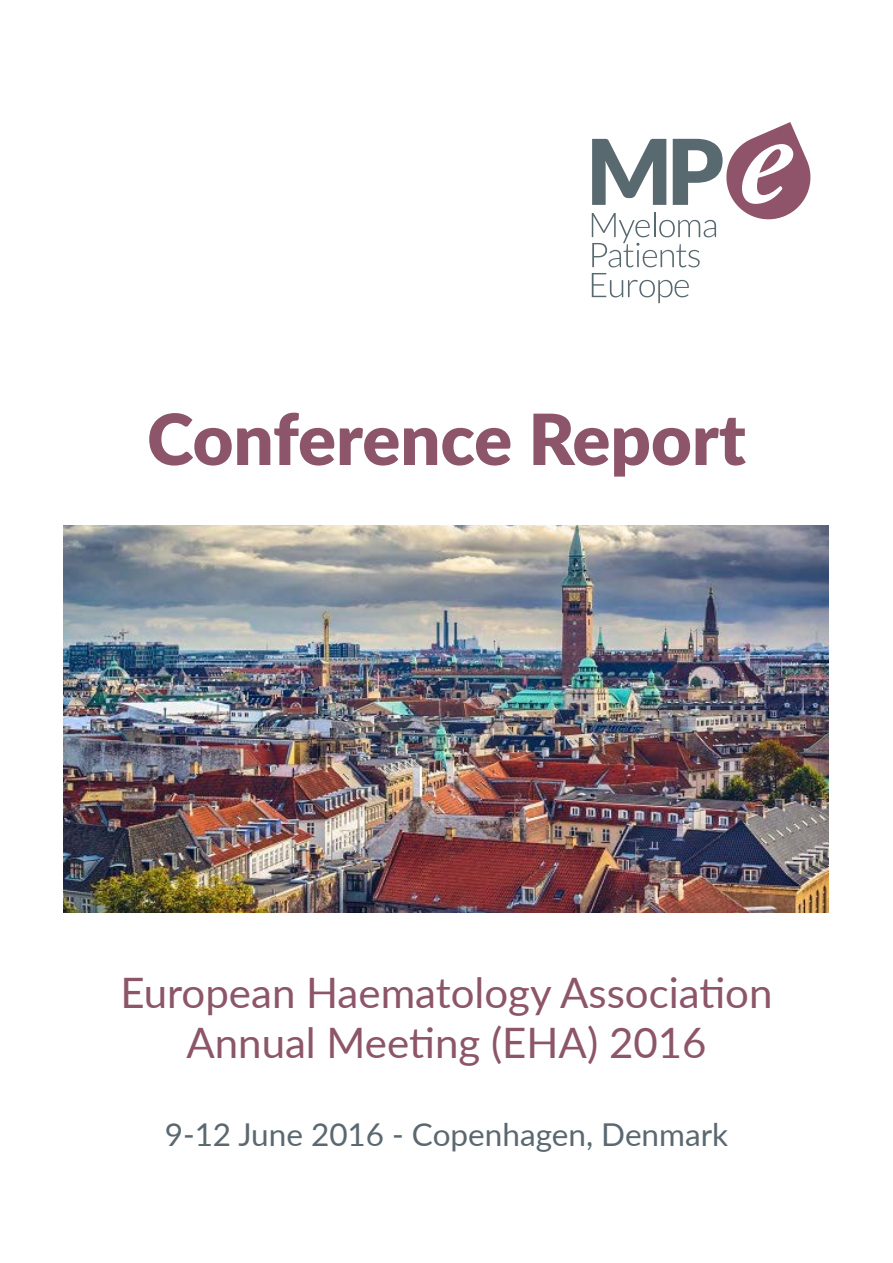
<style>
.page{position:relative;width:893px;height:1263px;background:#fff}
.page>*{position:absolute;margin:0;border:0;box-sizing:border-box;transform-origin:0 0}
.t1{font:900 70.5px "Lato";color:#8d5569}
.t2{font:42px/50.4px "Lato";color:#8d5569;text-align:center}
.t3{font:31.5px "Lato";color:#5b6870}
</style>
<div class="page">
<svg style="left:592px;top:122px;width:219px;height:145px"></svg>
<svg style="left:592px;top:273px;width:97px;height:30px"></svg>
<img style="left:64px;top:525px;width:765px;height:387px">
<h1 class="t1" style="left:147px;top:386px;width:600px">Conference Report</h1>
<p class="t2" style="left:120px;top:965px;width:654px">European Haematology Association<br>Annual Meeting (EHA) 2016</p>
<p class="t3" style="left:165px;top:1112px;width:565px">9-12 June 2016 - Copenhagen, Denmark</p>
</div>
